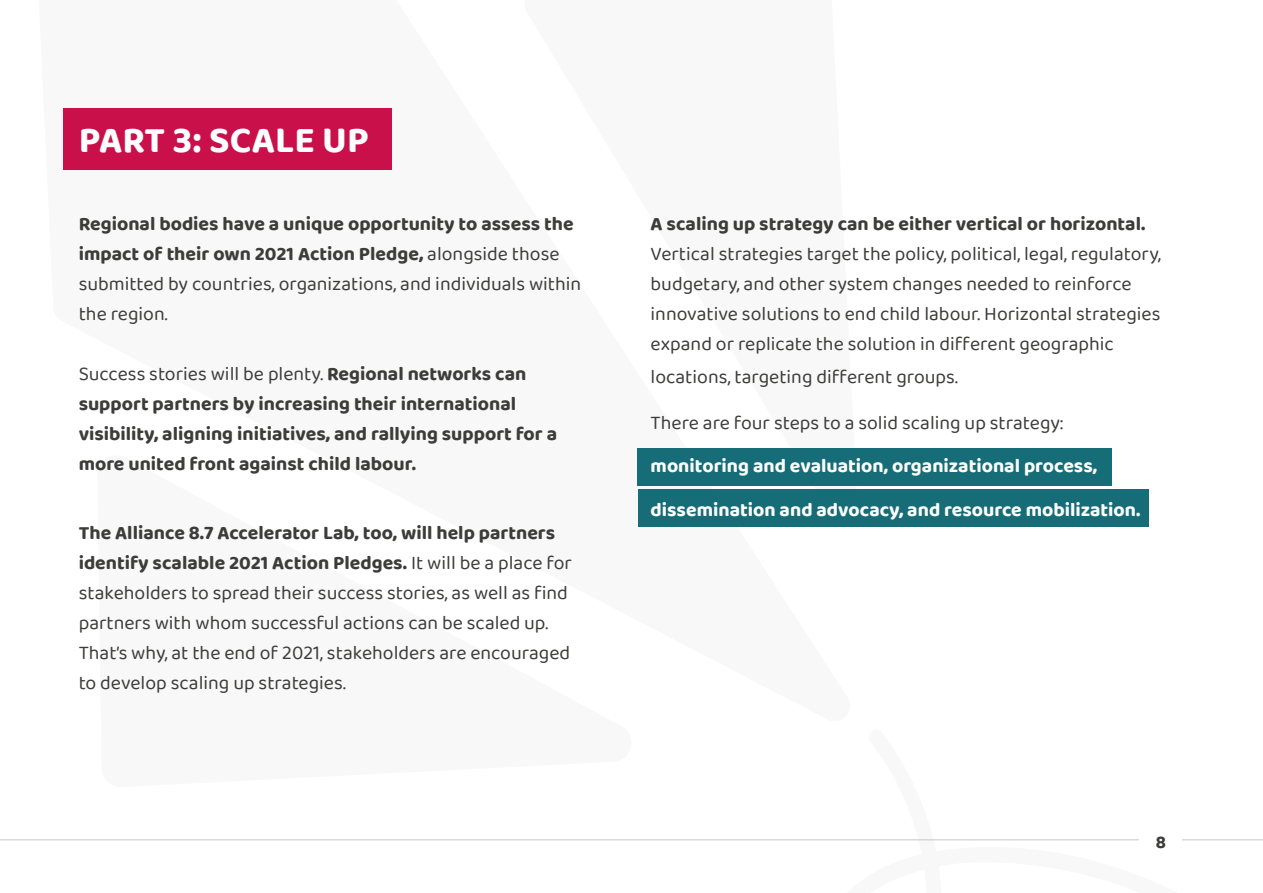
<style>
.page{position:relative;width:1263px;height:893px;background:#fff}
.page>*{position:absolute;margin:0;border:0;box-sizing:border-box;transform-origin:0 0}
.t1{font:700 37.5px "Baloo 2";color:#fff}
.t2{font:19.5px/30px "Baloo 2";color:#3c3c3b}
.t3{font:700 19.5px/30px "Baloo 2";color:#3c3c3b}
.t4{font:700 19.5px "Baloo 2";color:#fff}
.t5{font:700 18px "Baloo 2";color:#3c3c3b}
.s1{font-weight:400}
.s2{font-weight:700}
</style>
<div class="page">
<svg style="left:805px;top:839px;width:458px;height:1px"></svg>
<div style="left:638px;top:448px;width:474px;height:38px;background:#166d77"></div>
<div style="left:638px;top:490px;width:510px;height:37px;background:#166d77"></div>
<div style="left:64px;top:108px;width:328px;height:62px;background:#ca104a"></div>
<hr style="left:0;top:840px;width:1263px;height:1px;background:#c6c6c6">
<div style="left:1140px;top:816px;width:42px;height:45px;background:#fff"></div>
<h1 class="t1" style="left:79px;top:117px;width:292px">PART 3: SCALE UP</h1>
<p class="t3" style="left:79px;top:208px;width:504px">Regional bodies have a unique opportunity to assess the impact of their own 2021 Action Pledge, <span class="s1">alongside those submitted by countries, organizations, and individuals within the region.</span></p>
<p class="t3" style="left:79px;top:358px;width:480px"><span class="s1">Success stories will be plenty.</span> Regional networks can support partners by increasing their international visibility, aligning initiatives, and rallying support for a more united front against child labour.</p>
<p class="t2" style="left:79px;top:518px;width:495px"><span class="s2">The Alliance 8.7 Accelerator Lab, too, will help partners identify scalable 2021 Action Pledges.</span> It will be a place for stakeholders to spread their success stories, as well as find partners with whom successful actions can be scaled up.<br>That’s why, at the end of 2021, stakeholders are encouraged to develop scaling up strategies.</p>
<p class="t3" style="left:651px;top:208px;width:496px">A scaling up strategy can be either vertical or horizontal.</p>
<p class="t2" style="left:651px;top:240px;width:512px">Vertical strategies target the policy, political, legal, regulatory, budgetary, and other system changes needed to reinforce innovative solutions to end child labour. Horizontal strategies expand or replicate the solution in different geographic</p>
<p class="t2" style="left:651px;top:363px;width:309px">locations, targeting different groups.</p>
<p class="t2" style="left:651px;top:408px;width:414px">There are four steps to a solid scaling up strategy:</p>
<p class="t4" style="left:651px;top:454px;width:448px">monitoring and evaluation, organizational process,</p>
<p class="t4" style="left:651px;top:498px;width:491px">dissemination and advocacy, and resource mobilization.</p>
<p class="t5" style="left:1156px;top:831px;width:12px">8</p>
</div>
